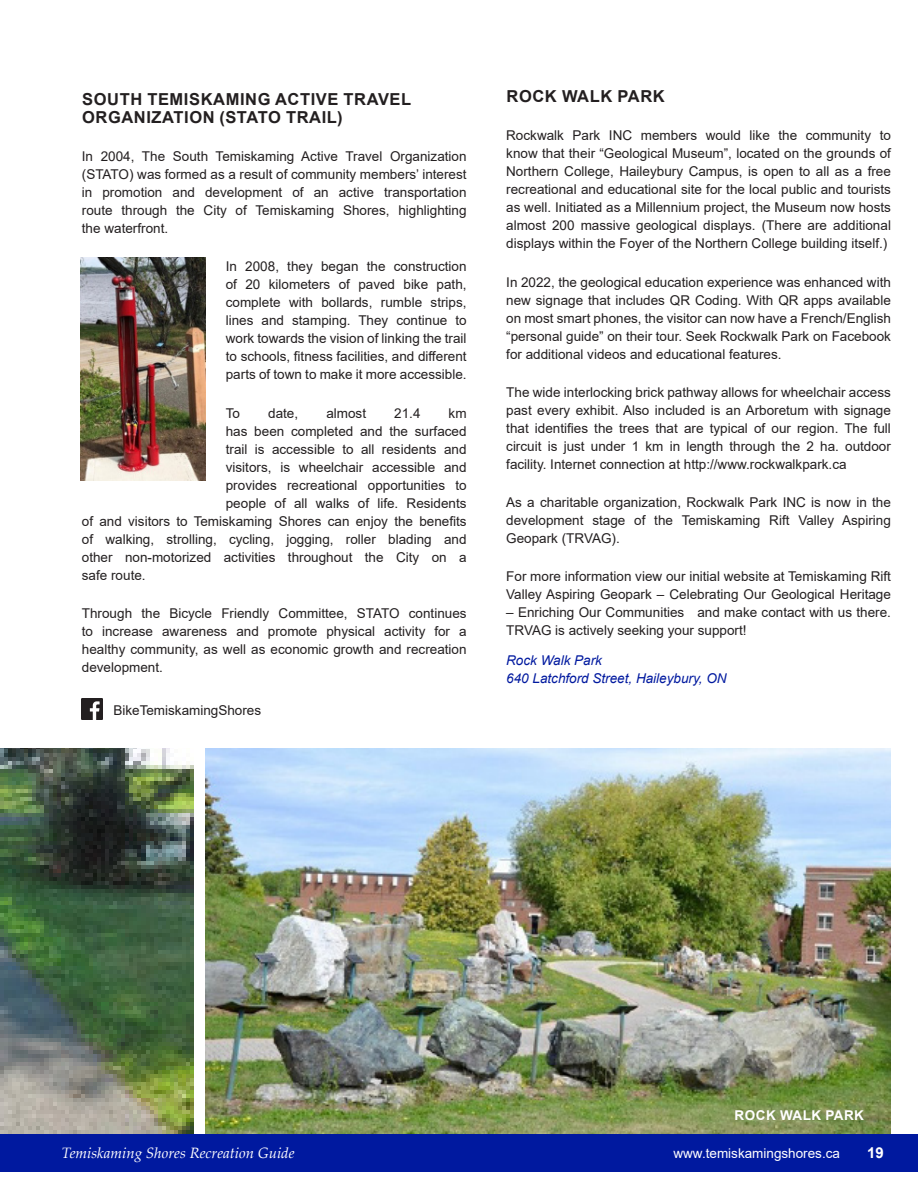
<style>
.page{position:relative;width:918px;height:1188px;background:#fff}
.page>*{position:absolute;margin:0;border:0;box-sizing:border-box;transform-origin:0 0}
.Copy{font:700 16.5px/18px "Arial";letter-spacing:.035em;color:#231f20}
.t1{font:italic 15px "Palatino Linotype";color:#fff}
.t2{font:700 15px "Arial";color:#fff}
.Copy-2{font:13.5px/18px "Arial";color:#231f20;text-align:justify}
.Copy-3{font:italic 13.5px/18px "Arial";color:#00199f}
.t3{font:13.5px "Arial";color:#fff}
.Section{font:700 13.5px "Arial";letter-spacing:.035em;color:#fff}
</style>
<div class="page">
<div style="left:0;top:1134px;width:918px;height:38px;background:#00199f"></div>
<img style="left:0;top:748px;width:193px;height:386px">
<img style="left:82px;top:699px;width:20px;height:20px">
<img style="left:80px;top:257px;width:126px;height:223px">
<img style="left:206px;top:748px;width:685px;height:386px">
<p class="Copy" style="left:82px;top:90px;width:331px">SOUTH TEMISKAMING ACTIVE TRAVEL<br>ORGANIZATION (STATO TRAIL)</p>
<p class="Copy-2" style="left:82px;top:147px;width:386px">In 2004, The South Temiskaming Active Travel Organization (STATO) was formed as a result of community members’ interest in promotion and development of an active transportation route through the City of Temiskaming Shores, highlighting the waterfront.</p>
<p class="Copy-2" style="left:226px;top:258px;width:242px">In 2008, they began the construction of 20 kilometers of paved bike path, complete with bollards, rumble strips, lines and stamping. They continue to work towards the vision of linking the trail to schools, fitness facilities, and different parts of town to make it more accessible.</p>
<p class="Copy-2" style="left:226px;top:404px;width:16px">To</p>
<p class="Copy-2" style="left:268px;top:404px;width:32px">date,</p>
<p class="Copy-2" style="left:326px;top:404px;width:41px">almost</p>
<p class="Copy-2" style="left:394px;top:404px;width:28px">21.4</p>
<p class="Copy-2" style="left:449px;top:404px;width:19px">km</p>
<p class="Copy-2" style="left:226px;top:422px;width:242px">has been completed and the surfaced</p>
<p class="Copy-2" style="left:226px;top:440px;width:242px">trail is accessible to all residents and</p>
<p class="Copy-2" style="left:226px;top:458px;width:242px">visitors, is wheelchair accessible and</p>
<p class="Copy-2" style="left:226px;top:476px;width:242px">provides recreational opportunities to</p>
<p class="Copy-2" style="left:226px;top:494px;width:242px">people of all walks of life. Residents</p>
<p class="Copy-2" style="left:82px;top:512px;width:386px">of and visitors to Temiskaming Shores can enjoy the benefits</p>
<p class="Copy-2" style="left:82px;top:530px;width:386px">of walking, strolling, cycling, jogging, roller blading and</p>
<p class="Copy-2" style="left:82px;top:548px;width:386px">other non-motorized activities throughout the City on a</p>
<p class="Copy-2" style="left:82px;top:566px;width:65px">safe route.</p>
<p class="Copy-2" style="left:82px;top:604px;width:386px">Through the Bicycle Friendly Committee, STATO continues to increase awareness and promote physical activity for a healthy community, as well as economic growth and recreation development.</p>
<p class="Copy-2" style="left:113px;top:701px;width:149px">BikeTemiskamingShores</p>
<p class="Copy" style="left:507px;top:88px;width:160px">ROCK WALK PARK</p>
<p class="Copy-2" style="left:506px;top:127px;width:386px">Rockwalk Park INC members would like the community to know that their “Geological Museum”, located on the grounds of Northern College, Haileybury Campus, is open to all as a free recreational and educational site for the local public and tourists as well. Initiated as a Millennium project, the Museum now hosts almost 200 massive geological displays. (There are additional displays within the Foyer of the Northern College building itself.)</p>
<p class="Copy-2" style="left:506px;top:273px;width:386px">In 2022, the geological education experience was enhanced with new signage that includes QR Coding. With QR apps available on most smart phones, the visitor can now have a French/English “personal guide” on their tour. Seek Rockwalk Park on Facebook for additional videos and educational features.</p>
<p class="Copy-2" style="left:506px;top:383px;width:386px">The wide interlocking brick pathway allows for wheelchair access past every exhibit. Also included is an Arboretum with signage that identifies the trees that are typical of our region. The full circuit is just under 1 km in length through the 2 ha. outdoor facility. Internet connection at http://www.rockwalkpark.ca</p>
<p class="Copy-2" style="left:506px;top:493px;width:386px">As a charitable organization, Rockwalk Park INC is now in the development stage of the Temiskaming Rift Valley Aspiring Geopark (TRVAG).</p>
<p class="Copy-2" style="left:506px;top:568px;width:386px">For more information view our initial website at Temiskaming Rift<br>Valley Aspiring Geopark – Celebrating Our Geological Heritage</p>
<p class="Copy-2" style="left:506px;top:604px;width:386px">– Enriching Our Communities and make contact with us there.<br>TRVAG is actively seeking your support!</p>
<p class="Copy-3" style="left:506px;top:652px;width:222px">Rock Walk Park<br>640 Latchford Street, Haileybury, ON</p>
<p class="Section" style="left:735px;top:1105px;width:131px">ROCK WALK PARK</p>
<p class="t1" style="left:62px;top:1142px;width:234px">Temiskaming Shores Recreation Guide</p>
<p class="t3" style="left:674px;top:1144px;width:168px">www.temiskamingshores.ca</p>
<p class="t2" style="left:867px;top:1142px;width:18px">19</p>
</div>
